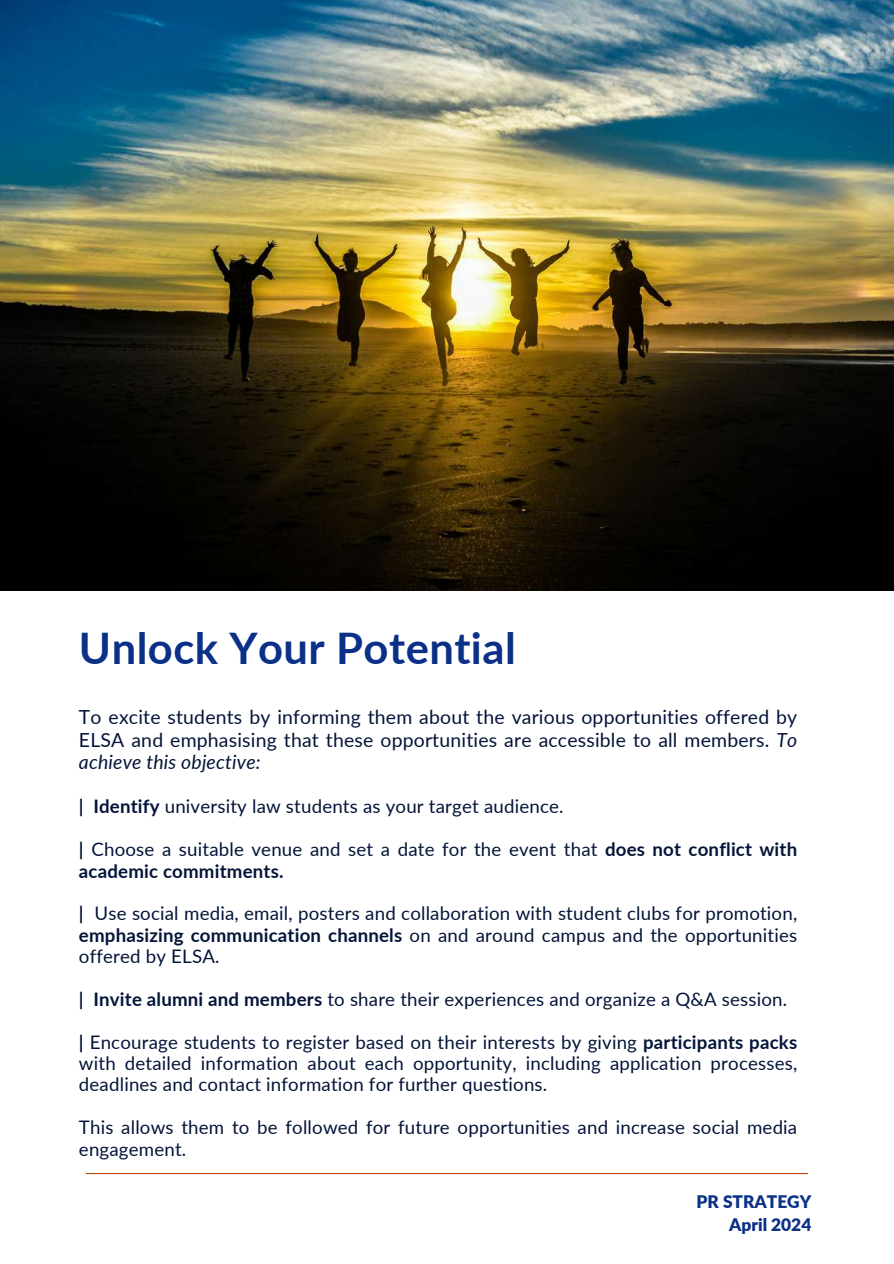
<style>
.page{position:relative;width:894px;height:1264px;background:#fff}
.page>*{position:absolute;margin:0;border:0;box-sizing:border-box;transform-origin:0 0}
.t1{font:700 43.5px "Lato";letter-spacing:.01em;color:#0a3087}
.t2{font:19.35px/22.5px "Lato";letter-spacing:.01em;color:#041439;text-align:justify}
.t3{font:18.6px/21.3px "Lato";letter-spacing:.01em;color:#041439}
.t4{font:900 17.25px/23.7px "Lato";color:#0a3087;text-align:right}
.s1{font-style:italic}
.s2{font-weight:700}
</style>
<div class="page">
<hr style="left:86px;top:1172px;width:721px;height:2px;background:#b84a03">
<img style="left:0;top:0;width:893px;height:591px">
<h1 class="t1" style="left:79px;top:621px;width:438px">Unlock Your Potential</h1>
<p class="t2" style="left:79px;top:705px;width:719px">To excite students by informing them about the various opportunities offered by ELSA and emphasising that these opportunities are accessible to all members. <span class="s1">To achieve this objective:</span></p>
<p class="t3" style="left:79px;top:795px;width:486px"><span class="s2">| Identify</span> university law students as your target audience.</p>
<p class="t3" style="left:79px;top:838px;width:719px"><span class="s2">|</span> Choose a suitable venue and set a date for the event that <span class="s2">does not conflict with academic commitments.</span></p>
<p class="t3" style="left:79px;top:902px;width:719px;text-align:justify"><span class="s2">|</span> Use social media, email, posters and collaboration with student clubs for promotion, <span class="s2">emphasizing communication channels</span> on and around campus and the opportunities offered by ELSA.</p>
<p class="t3" style="left:79px;top:987px;width:709px"><span class="s2">| Invite alumni and members</span> to share their experiences and organize a Q&amp;A session.</p>
<p class="t3" style="left:79px;top:1030px;width:719px;text-align:justify"><span class="s2">|</span> Encourage students to register based on their interests by giving <span class="s2">participants packs </span>with detailed information about each opportunity, including application processes, deadlines and contact information for further questions.</p>
<p class="t3" style="left:79px;top:1116px;width:719px">This allows them to be followed for future opportunities and increase social media engagement.</p>
<p class="t4" style="left:696px;top:1189px;width:116px">PR STRATEGY<br>April 2024</p>
</div>
